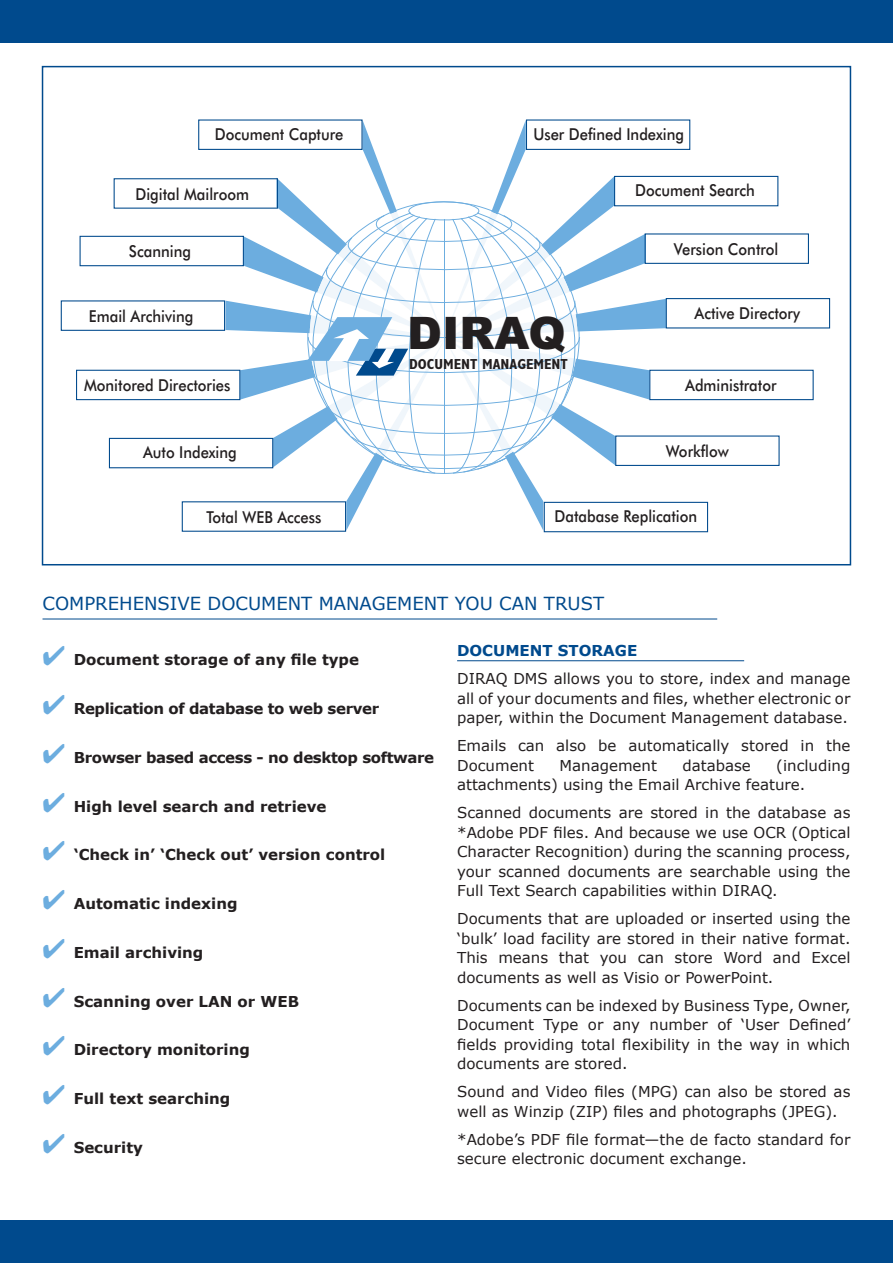
<style>
.page{position:relative;width:893px;height:1263px;background:#fff}
.page>*{position:absolute;margin:0;border:0;box-sizing:border-box;transform-origin:0 0}
.t1{font:900 44.85px "Arial";color:#231f20}
.t2{font:18px "Verdana";color:#004a8d}
.t3{font:500 16.5px "Futura BT";color:#231f20;scale:.9 1}
.t4{font:15px/19.5px "Verdana";color:#231f20;text-align:justify}
.t5{font:700 15px "Verdana";color:#231f20}
.t6{font:700 15px "Verdana";letter-spacing:-.025em;color:#231f20}
.t7{font:700 15px "Verdana";color:#004a8d}
.t8{font:700 condensed 14.55px "Gill Sans";color:#231f20}
.s1{color:#6caddf}
</style>
<div class="page">
<div style="left:0;top:0;width:893px;height:43px;background:#004a8d"></div>
<div style="left:0;top:1220px;width:893px;height:43px;background:#004a8d"></div>
<svg style="left:60px;top:119px;width:771px;height:414px"></svg>
<hr style="left:43px;top:619px;width:674px;height:1px;background:#004a8d">
<hr style="left:457px;top:660px;width:287px;height:1px;background:#004a8d">
<p class="t3" style="left:215px;top:123px;width:144px">Document Capture</p>
<p class="t3" style="left:533px;top:123px;width:169px">User Defined Indexing</p>
<p class="t3" style="left:135px;top:183px;width:128px">Digital Mailroom</p>
<p class="t3" style="left:635px;top:180px;width:135px">Document Search</p>
<p class="t3" style="left:129px;top:241px;width:70px">Scanning</p>
<p class="t3" style="left:674px;top:238px;width:118px">Version Control</p>
<p class="t3" style="left:89px;top:305px;width:117px">Email Archiving</p>
<h1 class="t1" style="left:407px;top:304px;width:160px">DIRAQ</h1>
<p class="t8" style="left:409px;top:354px;width:160px">DOCUMENT MANAGEMENT</p>
<p class="t3" style="left:695px;top:303px;width:119px">Active Directory</p>
<p class="t3" style="left:84px;top:375px;width:164px">Monitored Directories</p>
<p class="t3" style="left:685px;top:375px;width:103px">Administrator</p>
<p class="t3" style="left:143px;top:442px;width:106px">Auto Indexing</p>
<p class="t3" style="left:666px;top:440px;width:72px">Workflow</p>
<p class="t3" style="left:206px;top:506px;width:129px">Total WEB Access</p>
<p class="t3" style="left:555px;top:505px;width:160px">Database Replication</p>
<p class="t2" style="left:43px;top:592px;width:563px">COMPREHENSIVE DOCUMENT MANAGEMENT YOU CAN TRUST</p>
<p class="t5" style="left:43px;top:650px;width:318px"><span class="s1">✔</span> Document storage of any file type</p>
<p class="t6" style="left:43px;top:699px;width:338px"><span class="s1">✔</span> Replication of database to web server</p>
<p class="t6" style="left:43px;top:748px;width:393px"><span class="s1">✔</span> Browser based access - no desktop software</p>
<p class="t5" style="left:43px;top:796px;width:286px"><span class="s1">✔</span> High level search and retrieve</p>
<p class="t5" style="left:43px;top:845px;width:344px"><span class="s1">✔</span> ‘Check in’ ‘Check out’ version control</p>
<p class="t5" style="left:43px;top:894px;width:197px"><span class="s1">✔</span> Automatic indexing</p>
<p class="t5" style="left:43px;top:943px;width:162px"><span class="s1">✔</span> Email archiving</p>
<p class="t5" style="left:43px;top:992px;width:258px"><span class="s1">✔</span> Scanning over LAN or WEB</p>
<p class="t5" style="left:43px;top:1040px;width:209px"><span class="s1">✔</span> Directory monitoring</p>
<p class="t5" style="left:43px;top:1089px;width:189px"><span class="s1">✔</span> Full text searching</p>
<p class="t5" style="left:43px;top:1138px;width:102px"><span class="s1">✔</span> Security</p>
<p class="t7" style="left:457px;top:641px;width:182px">DOCUMENT STORAGE</p>
<p class="t4" style="left:457px;top:668px;width:395px">DIRAQ DMS allows you to store, index and manage all of your documents and files, whether electronic or paper, within the Document Management database.</p>
<p class="t4" style="left:457px;top:735px;width:395px">Emails can also be automatically stored in the<br>Document</p>
<p class="t4" style="left:457px;top:755px;width:395px;text-indent:319px">(including attachments) using the Email Archive feature.</p>
<p class="t4" style="left:457px;top:802px;width:395px">Scanned documents are stored in the database as *Adobe PDF files. And because we use OCR (Optical Character Recognition) during the scanning process, your scanned documents are searchable using the Full Text Search capabilities within DIRAQ.</p>
<p class="t4" style="left:457px;top:908px;width:395px">Documents that are uploaded or inserted using the ‘bulk’ load facility are stored in their native format.<br>This means that you can store Word and Excel documents as well as Visio or PowerPoint.</p>
<p class="t4" style="left:457px;top:995px;width:395px">Documents can be indexed by Business Type, Owner, Document Type or any number of ‘User Defined’ fields providing total flexibility in the way in which documents are stored.</p>
<p class="t4" style="left:457px;top:1081px;width:395px">Sound and Video files (MPG) can also be stored as well as Winzip (ZIP) files and photographs (JPEG).</p>
<p class="t4" style="left:457px;top:1129px;width:395px">*Adobe’s PDF file format—the de facto standard for secure electronic document exchange.</p>
<p class="t4" style="left:559px;top:755px;width:99px">Management</p>
<p class="t4" style="left:682px;top:755px;width:70px">database</p>
</div>
